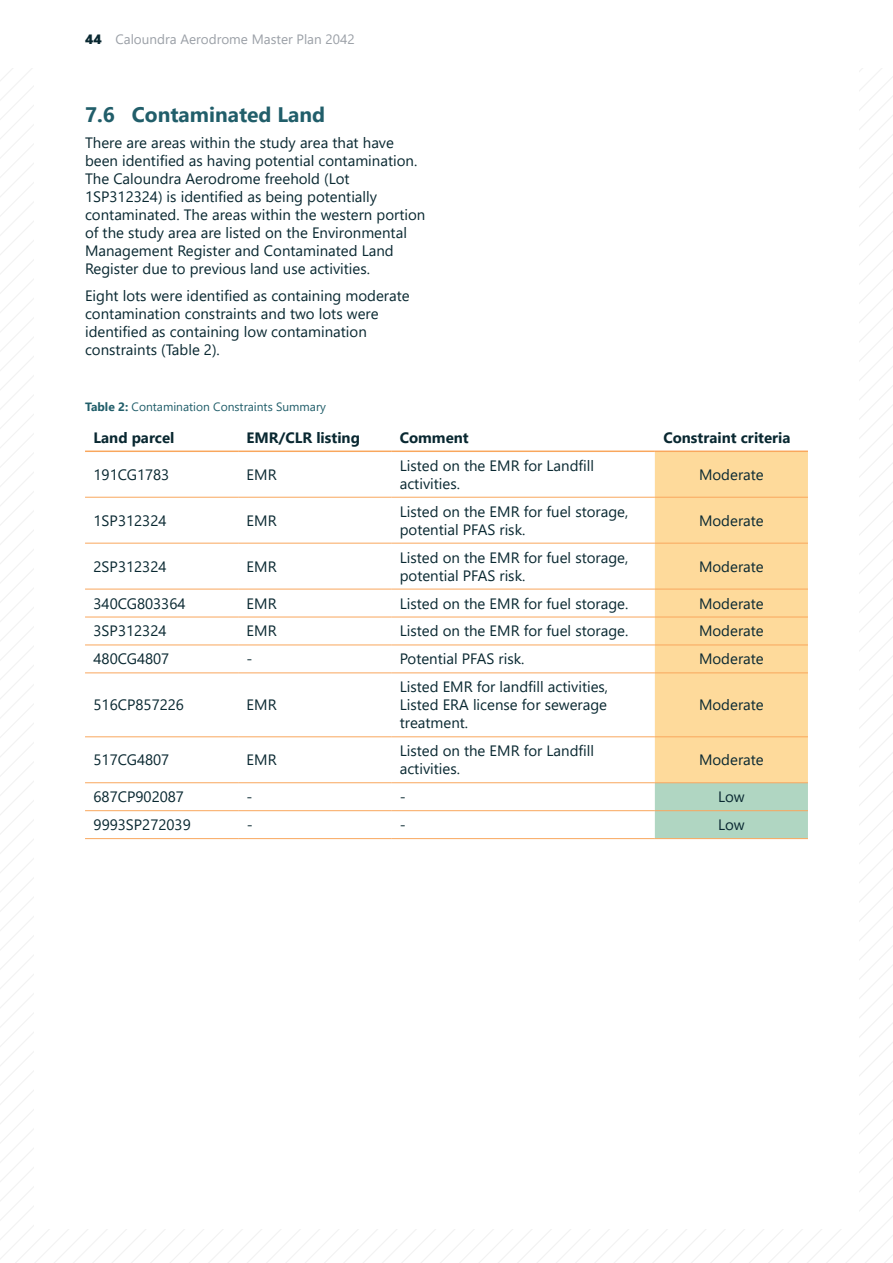
<style>
.page{position:relative;width:893px;height:1263px;background:#fff}
.page>*{position:absolute;margin:0;border:0;box-sizing:border-box;transform-origin:0 0}
.t1{font:700 21px "Segoe UI";color:#215e6a}
.t2{font:15px/18px "Segoe UI";color:#092831}
.t3{font:700 15px "Segoe UI";color:#092831}
.t4{font:13.5px "Segoe UI";color:#9ba0a7}
.t5{font:12px "Segoe UI";color:#215e6a}
.s1{font-family:"Segoe UI Black";color:#092831}
.s2{font-weight:700}
</style>
<div class="page">
<svg style="left:841px;top:421px;width:52px;height:842px"></svg>
<div style="left:34px;top:68px;width:825px;height:1161px;background:#fff"></div>
<div style="left:655px;top:452px;width:153px;height:330px;background:#feda9b"></div>
<div style="left:655px;top:783px;width:153px;height:55px;background:#b0d6c2"></div>
<hr style="left:85px;top:497px;width:153px;height:1px;background:#f9a75d">
<hr style="left:238px;top:497px;width:153px;height:1px;background:#f9a75d">
<hr style="left:391px;top:497px;width:264px;height:1px;background:#f9a75d">
<hr style="left:655px;top:497px;width:153px;height:1px;background:#f9a75d">
<hr style="left:85px;top:543px;width:153px;height:1px;background:#f9a75d">
<hr style="left:238px;top:543px;width:153px;height:1px;background:#f9a75d">
<hr style="left:391px;top:543px;width:264px;height:1px;background:#f9a75d">
<hr style="left:655px;top:543px;width:153px;height:1px;background:#f9a75d">
<hr style="left:85px;top:589px;width:153px;height:1px;background:#f9a75d">
<hr style="left:238px;top:589px;width:153px;height:1px;background:#f9a75d">
<hr style="left:391px;top:589px;width:264px;height:1px;background:#f9a75d">
<hr style="left:655px;top:589px;width:153px;height:1px;background:#f9a75d">
<hr style="left:85px;top:617px;width:153px;height:1px;background:#f9a75d">
<hr style="left:238px;top:617px;width:153px;height:1px;background:#f9a75d">
<hr style="left:391px;top:617px;width:264px;height:1px;background:#f9a75d">
<hr style="left:655px;top:617px;width:153px;height:1px;background:#f9a75d">
<hr style="left:85px;top:645px;width:153px;height:1px;background:#f9a75d">
<hr style="left:238px;top:645px;width:153px;height:1px;background:#f9a75d">
<hr style="left:391px;top:645px;width:264px;height:1px;background:#f9a75d">
<hr style="left:655px;top:645px;width:153px;height:1px;background:#f9a75d">
<hr style="left:85px;top:673px;width:153px;height:1px;background:#f9a75d">
<hr style="left:238px;top:673px;width:153px;height:1px;background:#f9a75d">
<hr style="left:391px;top:673px;width:264px;height:1px;background:#f9a75d">
<hr style="left:655px;top:673px;width:153px;height:1px;background:#f9a75d">
<hr style="left:85px;top:736px;width:153px;height:1px;background:#f9a75d">
<hr style="left:238px;top:736px;width:153px;height:1px;background:#f9a75d">
<hr style="left:391px;top:736px;width:264px;height:1px;background:#f9a75d">
<hr style="left:655px;top:736px;width:153px;height:1px;background:#f9a75d">
<hr style="left:85px;top:782px;width:153px;height:1px;background:#f9a75d">
<hr style="left:238px;top:782px;width:153px;height:1px;background:#f9a75d">
<hr style="left:391px;top:782px;width:264px;height:1px;background:#f9a75d">
<hr style="left:655px;top:782px;width:153px;height:1px;background:#f9a75d">
<hr style="left:85px;top:810px;width:153px;height:1px;background:#f9a75d">
<hr style="left:238px;top:810px;width:153px;height:1px;background:#f9a75d">
<hr style="left:391px;top:810px;width:264px;height:1px;background:#f9a75d">
<hr style="left:655px;top:810px;width:153px;height:1px;background:#f9a75d">
<hr style="left:85px;top:838px;width:153px;height:1px;background:#f9a75d">
<hr style="left:238px;top:838px;width:153px;height:1px;background:#f9a75d">
<hr style="left:391px;top:838px;width:264px;height:1px;background:#f9a75d">
<hr style="left:655px;top:838px;width:153px;height:1px;background:#f9a75d">
<hr style="left:85px;top:450px;width:153px;height:2px;background:#f9a75d">
<hr style="left:238px;top:450px;width:153px;height:2px;background:#f9a75d">
<hr style="left:391px;top:450px;width:264px;height:2px;background:#f9a75d">
<hr style="left:655px;top:450px;width:153px;height:2px;background:#f9a75d">
<p class="t4" style="left:85px;top:26px;width:271px"><span class="s1">44</span> Caloundra Aerodrome Master Plan 2042</p>
<h1 class="t1" style="left:85px;top:94px;width:242px">7.6 Contaminated Land</h1>
<p class="t2" style="left:85px;top:132px;width:342px">There are areas within the study area that have been identified as having potential contamination.<br>The Caloundra Aerodrome freehold (Lot 1SP312324) is identified as being potentially contaminated. The areas within the western portion of the study area are listed on the Environmental Management Register and Contaminated Land Register due to previous land use activities.</p>
<p class="t2" style="left:85px;top:285px;width:326px">Eight lots were identified as containing moderate contamination constraints and two lots were identified as containing low contamination constraints (Table 2).</p>
<p class="t5" style="left:85px;top:395px;width:242px"><span class="s2">Table 2:</span> Contamination Constraints Summary</p>
<p class="t3" style="left:94px;top:423px;width:82px">Land parcel</p>
<p class="t3" style="left:247px;top:423px;width:115px">EMR/CLR listing</p>
<p class="t3" style="left:400px;top:423px;width:71px">Comment</p>
<p class="t3" style="left:663px;top:423px;width:129px">Constraint criteria</p>
<p class="t2" style="left:94px;top:464px;width:77px">191CG1783</p>
<p class="t2" style="left:247px;top:464px;width:32px">EMR</p>
<p class="t2" style="left:400px;top:455px;width:196px">Listed on the EMR for Landfill activities.</p>
<p class="t2" style="left:699px;top:464px;width:66px">Moderate</p>
<p class="t2" style="left:94px;top:510px;width:74px">1SP312324</p>
<p class="t2" style="left:247px;top:510px;width:32px">EMR</p>
<p class="t2" style="left:400px;top:501px;width:230px">Listed on the EMR for fuel storage, potential PFAS risk.</p>
<p class="t2" style="left:699px;top:510px;width:66px">Moderate</p>
<p class="t2" style="left:94px;top:556px;width:74px">2SP312324</p>
<p class="t2" style="left:247px;top:556px;width:32px">EMR</p>
<p class="t2" style="left:400px;top:547px;width:230px">Listed on the EMR for fuel storage, potential PFAS risk.</p>
<p class="t2" style="left:699px;top:556px;width:66px">Moderate</p>
<p class="t2" style="left:94px;top:593px;width:93px">340CG803364</p>
<p class="t2" style="left:247px;top:593px;width:32px">EMR</p>
<p class="t2" style="left:400px;top:593px;width:230px">Listed on the EMR for fuel storage.</p>
<p class="t2" style="left:699px;top:593px;width:66px">Moderate</p>
<p class="t2" style="left:94px;top:621px;width:74px">3SP312324</p>
<p class="t2" style="left:247px;top:621px;width:32px">EMR</p>
<p class="t2" style="left:400px;top:621px;width:230px">Listed on the EMR for fuel storage.</p>
<p class="t2" style="left:699px;top:621px;width:66px">Moderate</p>
<p class="t2" style="left:94px;top:649px;width:77px">480CG4807</p>
<p class="t2" style="left:247px;top:649px;width:7px">-</p>
<p class="t2" style="left:400px;top:649px;width:126px">Potential PFAS risk.</p>
<p class="t2" style="left:699px;top:649px;width:66px">Moderate</p>
<p class="t2" style="left:94px;top:695px;width:92px">516CP857226</p>
<p class="t2" style="left:247px;top:695px;width:32px">EMR</p>
<p class="t2" style="left:400px;top:677px;width:210px;text-align:justify">Listed EMR for landfill activities, Listed ERA license for sewerage treatment.</p>
<p class="t2" style="left:699px;top:695px;width:66px">Moderate</p>
<p class="t2" style="left:94px;top:750px;width:77px">517CG4807</p>
<p class="t2" style="left:247px;top:750px;width:32px">EMR</p>
<p class="t2" style="left:400px;top:741px;width:196px">Listed on the EMR for Landfill activities.</p>
<p class="t2" style="left:699px;top:750px;width:66px">Moderate</p>
<p class="t2" style="left:94px;top:786px;width:92px">687CP902087</p>
<p class="t2" style="left:247px;top:786px;width:7px">-</p>
<p class="t2" style="left:400px;top:786px;width:7px">-</p>
<p class="t2" style="left:718px;top:786px;width:28px">Low</p>
<p class="t2" style="left:94px;top:814px;width:99px">9993SP272039</p>
<p class="t2" style="left:247px;top:814px;width:7px">-</p>
<p class="t2" style="left:400px;top:814px;width:7px">-</p>
<p class="t2" style="left:718px;top:814px;width:28px">Low</p>
</div>
